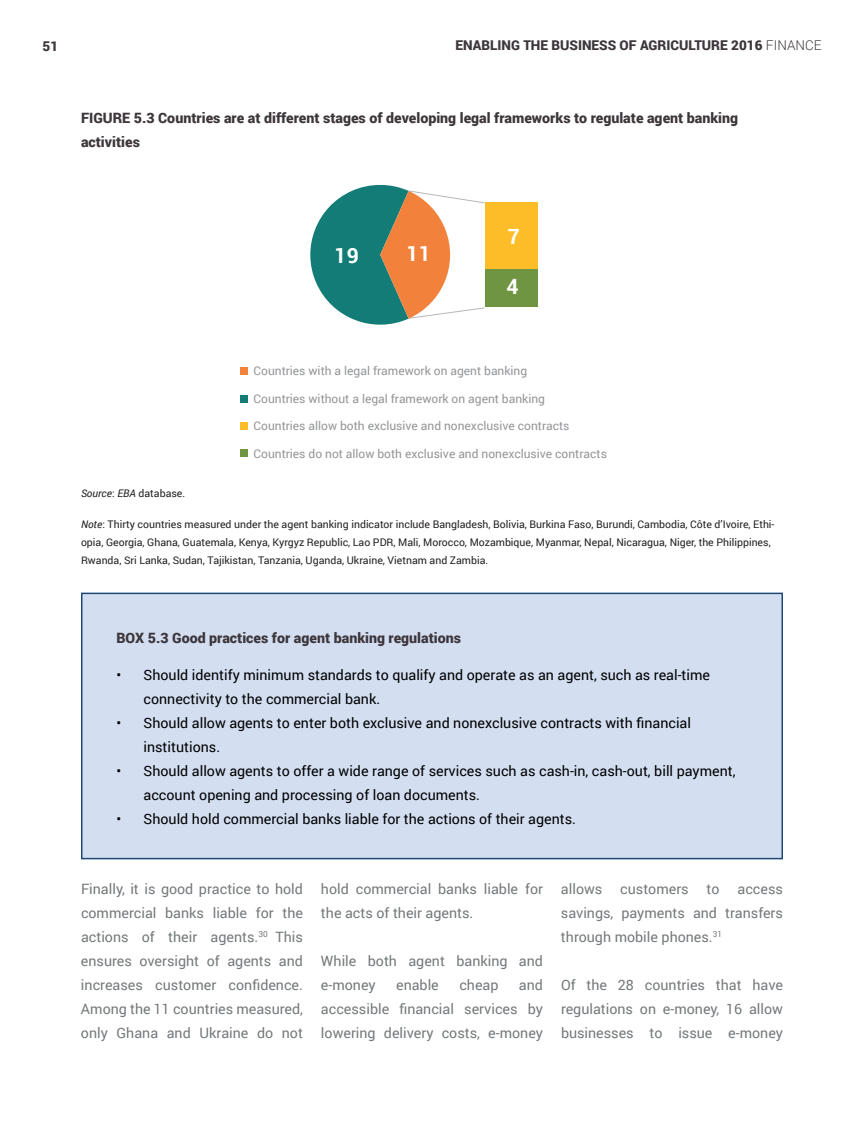
<style>
.page{position:relative;width:864px;height:1134px;background:#fff}
.page>*{position:absolute;margin:0;border:0;box-sizing:border-box;transform-origin:0 0}
.t1{font:700 21px "Roboto";color:#fff}
.t2{font:14.25px/24px "Roboto";color:#75797b;text-align:justify}
.t3{font:14.25px/24px "Roboto";color:#000001}
.t4{font:900 14.25px/24px "Roboto";color:#3d363b}
.t5{font:900 13.5px "Roboto";color:#3d363b}
.t6{font:12px "Roboto";color:#939598}
.t7{font:10.5px/18px "Roboto";color:#231f20}
.s1{font-weight:300}
.s2{font-style:italic}
</style>
<div class="page">
<div style="left:82px;top:593px;width:700px;height:266px;background:#d3dff1"></div>
<div style="left:81px;top:593px;width:702px;height:266px;border:2px solid #1e4773"></div>
<div style="left:485px;top:202px;width:53px;height:68px;background:#fdbd28"></div>
<div style="left:485px;top:270px;width:53px;height:37px;background:#709542"></div>
<svg style="left:310px;top:184px;width:175px;height:141px"></svg>
<div style="left:240px;top:367px;width:8px;height:8px;background:#f2813c"></div>
<div style="left:240px;top:395px;width:8px;height:7px;background:#137c76"></div>
<div style="left:240px;top:423px;width:8px;height:7px;background:#fdbd28"></div>
<div style="left:240px;top:450px;width:8px;height:7px;background:#709542"></div>
<p class="t5" style="left:43px;top:36px;width:17px">51</p>
<p class="t5" style="left:456px;top:36px;width:367px">ENABLING THE BUSINESS OF AGRICULTURE 2016 <span class="s1">FINANCE</span></p>
<p class="t4" style="left:81px;top:106px;width:659px">FIGURE 5.3 Countries are at different stages of developing legal frameworks to regulate agent banking activities</p>
<h1 class="t1" style="left:335px;top:241px;width:26px">19</h1>
<h1 class="t1" style="left:407px;top:239px;width:26px">11</h1>
<h1 class="t1" style="left:508px;top:222px;width:14px">7</h1>
<h1 class="t1" style="left:506px;top:271px;width:14px">4</h1>
<p class="t6" style="left:254px;top:362px;width:275px">Countries with a legal framework on agent banking</p>
<p class="t6" style="left:254px;top:390px;width:293px">Countries without a legal framework on agent banking</p>
<p class="t6" style="left:254px;top:417px;width:317px">Countries allow both exclusive and nonexclusive contracts</p>
<p class="t6" style="left:254px;top:445px;width:355px">Countries do not allow both exclusive and nonexclusive contracts</p>
<p class="t7" style="left:81px;top:484px;width:106px"><span class="s2">Source</span>: <span class="s2">EBA</span> database.</p>
<p class="t7" style="left:81px;top:515px;width:695px"><span class="s2">Note</span>: Thirty countries measured under the agent banking indicator include Bangladesh, Bolivia, Burkina Faso, Burundi, Cambodia, Côte d’Ivoire, Ethi&shy;opia, Georgia, Ghana, Guatemala, Kenya, Kyrgyz Republic, Lao PDR, Mali, Morocco, Mozambique, Myanmar, Nepal, Nicaragua, Niger, the Philippines,<br>Rwanda, Sri Lanka, Sudan, Tajikistan, Tanzania, Uganda, Ukraine, Vietnam and Zambia.</p>
<p class="t4" style="left:117px;top:625px;width:346px">BOX 5.3 Good practices for agent banking regulations</p>
<p class="t3" style="left:144px;top:662px;width:568px;text-indent:-27px">• Should identify minimum standards to qualify and operate as an agent, such as real-time connectivity to the commercial bank.</p>
<p class="t3" style="left:144px;top:710px;width:549px;text-indent:-27px">• Should allow agents to enter both exclusive and nonexclusive contracts with financial institutions.</p>
<p class="t3" style="left:144px;top:758px;width:594px;text-indent:-27px">• Should allow agents to offer a wide range of services such as cash-in, cash-out, bill payment, account opening and processing of loan documents.</p>
<p class="t3" style="left:117px;top:806px;width:461px">• Should hold commercial banks liable for the actions of their agents.</p>
<p class="t2" style="left:81px;top:876px;width:224px">Finally, it is good practice to hold commercial banks liable for the actions of their agents.<sup>30</sup> This ensures oversight of agents and increases customer confidence.<br>Among the 11 countries measured, only Ghana and Ukraine do not</p>
<p class="t2" style="left:321px;top:876px;width:223px">hold commercial banks liable for the acts of their agents.</p>
<p class="t2" style="left:321px;top:948px;width:223px">While both agent banking and e-money</p>
<p class="t2" style="left:321px;top:972px;width:224px;text-indent:198px">and accessible financial services by lowering delivery costs, e-money</p>
<p class="t2" style="left:396px;top:972px;width:44px">enable</p>
<p class="t2" style="left:459px;top:972px;width:41px">cheap</p>
<p class="t2" style="left:561px;top:876px;width:43px">allows</p>
<p class="t2" style="left:620px;top:876px;width:70px">customers</p>
<p class="t2" style="left:707px;top:876px;width:15px">to</p>
<p class="t2" style="left:561px;top:876px;width:224px;text-indent:177px">access savings, payments and transfers through mobile phones.<sup>31</sup></p>
<p class="t2" style="left:561px;top:972px;width:224px">Of the 28 countries that have regulations on e-money, 16 allow businesses to issue e-money</p>
</div>
